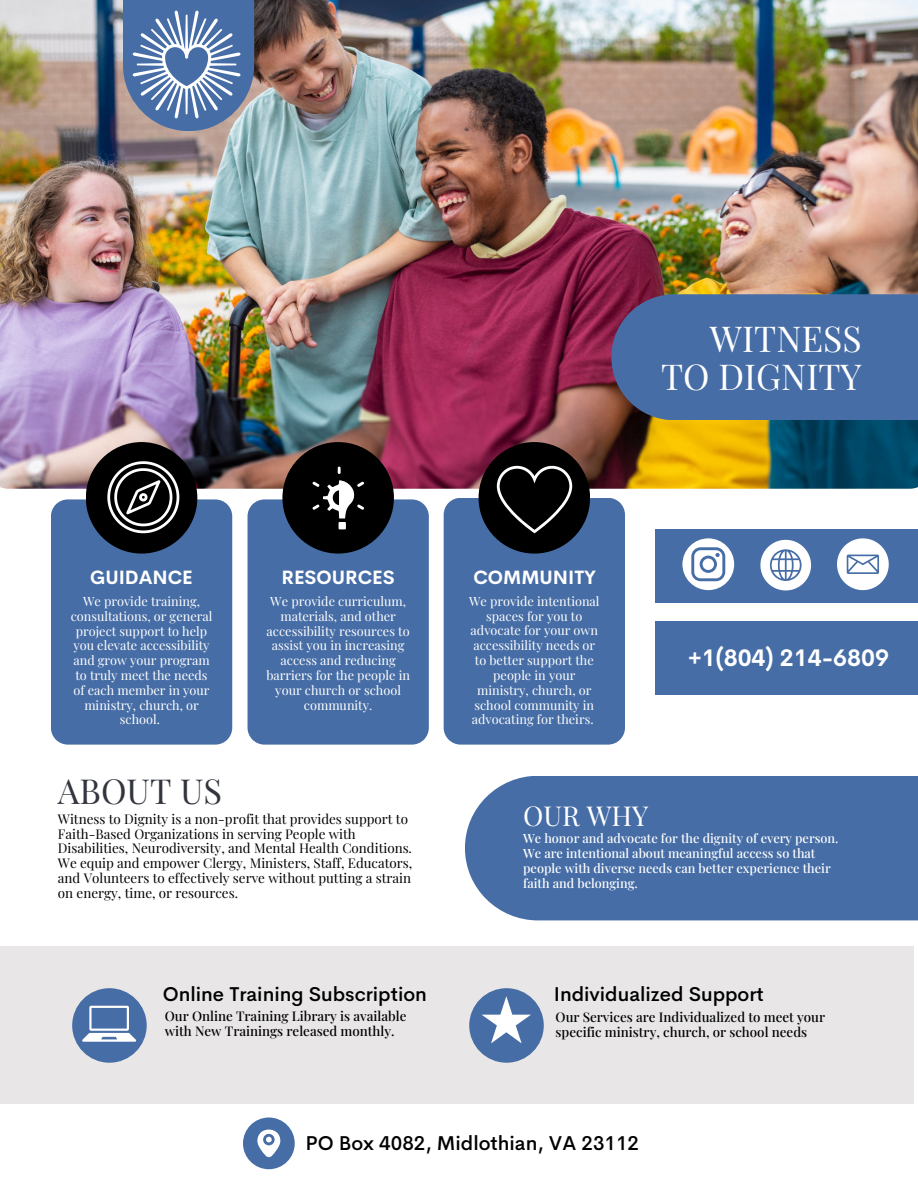
<style>
.page{position:relative;width:918px;height:1188px;background:#fff}
.page>*{position:absolute;margin:0;border:0;box-sizing:border-box;transform-origin:0 0}
.t1{font:35.55px "Playfair Display";color:#fff}
.t2{font:34.5px "Playfair Display";color:#32353e}
.t3{font:27.45px "Playfair Display";color:#fff}
.t4{font:700 23.4px "Cerebri Sans";color:#fff}
.t5{font:500 19.8px "Cerebri Sans";color:#000}
.t6{font:700 18.9px "Cerebri Sans";color:#fff}
.t7{font:13.35px/14.9px "Playfair Display";color:#000}
.t8{font:500 13.35px/14.9px "Playfair Display";color:#000}
.t9{font:12.75px/14.9px "Playfair Display";color:#fff;text-align:center}
.t10{font:500 12.75px/14.9px "Playfair Display";color:#fff}
</style>
<div class="page">
<img style="left:0;top:0;width:918px;height:489px">
<div style="left:51px;top:499px;width:181px;height:246px;background:#466da6"></div>
<div style="left:86px;top:442px;width:111px;height:112px;background:#000;border-radius:50%"></div>
<div style="left:248px;top:499px;width:181px;height:246px;background:#466da6"></div>
<div style="left:282px;top:442px;width:112px;height:112px;background:#000;border-radius:50%"></div>
<div style="left:444px;top:498px;width:181px;height:247px;background:#466da6"></div>
<div style="left:479px;top:442px;width:111px;height:112px;background:#000;border-radius:50%"></div>
<div style="left:0;top:947px;width:913px;height:157px;background:#e8e6e6"></div>
<div style="left:72px;top:988px;width:75px;height:75px;background:#466da6;border-radius:50%"></div>
<div style="left:469px;top:988px;width:75px;height:75px;background:#466da6;border-radius:50%"></div>
<div style="left:465px;top:776px;width:453px;height:144px;background:#466da6"></div>
<svg style="left:313px;top:467px;width:51px;height:62px"></svg>
<svg style="left:123px;top:0;width:131px;height:131px;background:#728cb5"></svg>
<div style="left:611px;top:294px;width:307px;height:126px;background:#466da6"></div>
<svg style="left:497px;top:466px;width:75px;height:67px"></svg>
<svg style="left:107px;top:461px;width:72px;height:72px"></svg>
<svg style="left:82px;top:1006px;width:54px;height:36px"></svg>
<svg style="left:482px;top:996px;width:49px;height:47px"></svg>
<div style="left:656px;top:529px;width:262px;height:74px;background:#466da6"></div>
<svg style="left:682px;top:538px;width:52px;height:52px"></svg>
<div style="left:656px;top:621px;width:262px;height:74px;background:#466da6"></div>
<svg style="left:760px;top:540px;width:51px;height:50px"></svg>
<svg style="left:837px;top:538px;width:52px;height:52px"></svg>
<svg style="left:243px;top:1117px;width:52px;height:52px"></svg>
<p class="t1" style="left:710px;top:314px;width:153px">WITNESS</p>
<p class="t1" style="left:661px;top:352px;width:202px">TO DIGNITY</p>
<p class="t6" style="left:90px;top:565px;width:104px">GUIDANCE</p>
<p class="t9" style="left:71px;top:593px;width:143px">We provide training, consultations, or general project support to help you elevate accessibility and grow your program to truly meet the needs of each member in your ministry, church, or school.</p>
<p class="t2" style="left:58px;top:767px;width:166px">ABOUT US</p>
<p class="t6" style="left:281px;top:565px;width:115px">RESOURCES</p>
<p class="t9" style="left:266px;top:593px;width:145px">We provide curriculum, materials, and other accessibility resources to assist you in increasing access and reducing barriers for the people in your church or school community.</p>
<p class="t7" style="left:58px;top:811px;width:356px">Witness to Dignity is a non-profit that provides support to Faith-Based Organizations in serving People with Disabilities, Neurodiversity, and Mental Health Conditions.<br>We equip and empower Clergy, Ministers, Staff, Educators, and Volunteers to effectively serve without putting a strain on energy, time, or resources.</p>
<p class="t5" style="left:163px;top:981px;width:266px">Online Training Subscription</p>
<p class="t8" style="left:165px;top:1008px;width:243px">Our Online Training Library is available with New Trainings released monthly.</p>
<p class="t6" style="left:473px;top:565px;width:124px">COMMUNITY</p>
<p class="t9" style="left:469px;top:593px;width:132px">We provide intentional spaces for you to advocate for your own accessibility needs or to better support the people in your ministry, church, or school community in advocating for theirs.</p>
<p class="t4" style="left:688px;top:642px;width:203px">+1(804) 214-6809</p>
<p class="t3" style="left:523px;top:796px;width:127px">OUR WHY</p>
<p class="t10" style="left:523px;top:831px;width:317px">We honor and advocate for the dignity of every person.<br>We are intentional about meaningful access so that people with diverse needs can better experience their faith and belonging.</p>
<p class="t5" style="left:554px;top:981px;width:212px">Individualized Support</p>
<p class="t8" style="left:556px;top:1009px;width:271px">Our Services are Individualized to meet your specific ministry, church, or school needs</p>
<p class="t5" style="left:305px;top:1130px;width:335px">PO Box 4082, Midlothian, VA 23112</p>
</div>
